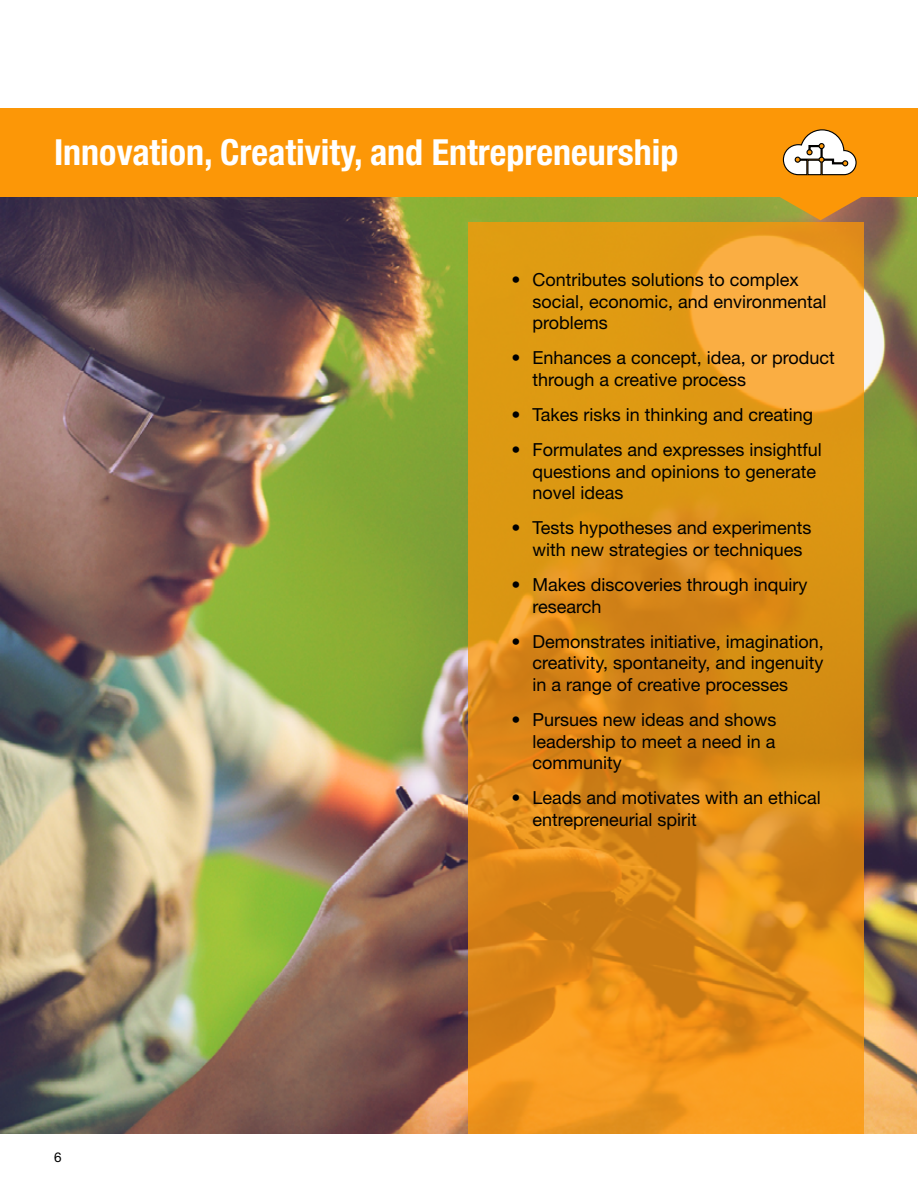
<style>
.page{position:relative;width:918px;height:1188px;background:#fff}
.page>*{position:absolute;margin:0;border:0;box-sizing:border-box;transform-origin:0 0}
.t1{font:700 condensed 36px "Helvetica Neue LT Pro";color:#fff}
.t2{font:18px/21.6px "Helvetica Neue LT Std";color:#000}
.t3{font:13.5px "Helvetica Neue LT Std";color:#000}
</style>
<div class="page">
<img style="left:0;top:197px;width:916px;height:937px">
<svg style="left:468px;top:222px;width:396px;height:912px;background:#e0921a"></svg>
<div style="left:0;top:108px;width:918px;height:89px;background:#fc9707"></div>
<svg style="left:782px;top:129px;width:75px;height:47px"></svg>
<svg style="left:776px;top:197px;width:89px;height:23px;background:#c68d2c"></svg>
<p class="t1" style="left:54px;top:131px;width:626px">Innovation, Creativity, and Entrepreneurship</p>
<p class="t3" style="left:54px;top:1149px;width:9px">6</p>
<p class="t2" style="left:532px;top:269px;width:296px;text-indent:-21px">• Contributes solutions to complex social, economic, and environmental problems</p>
<p class="t2" style="left:532px;top:347px;width:304px;text-indent:-21px">• Enhances a concept, idea, or product through a creative process</p>
<p class="t2" style="left:512px;top:404px;width:303px">• Takes risks in thinking and creating</p>
<p class="t2" style="left:532px;top:439px;width:291px;text-indent:-21px">• Formulates and expresses insightful questions and opinions to generate novel ideas</p>
<p class="t2" style="left:532px;top:517px;width:281px;text-indent:-21px">• Tests hypotheses and experiments with new strategies or techniques</p>
<p class="t2" style="left:532px;top:574px;width:277px;text-indent:-21px">• Makes discoveries through inquiry research</p>
<p class="t2" style="left:532px;top:630px;width:293px;text-align:justify;text-indent:-21px">• Demonstrates initiative, imagination, creativity, spontaneity, and ingenuity in a range of creative processes</p>
<p class="t2" style="left:532px;top:709px;width:246px;text-align:justify;text-indent:-21px">• Pursues new ideas and shows leadership to meet a need in a community</p>
<p class="t2" style="left:532px;top:787px;width:290px;text-indent:-21px">• Leads and motivates with an ethical entrepreneurial spirit</p>
</div>
